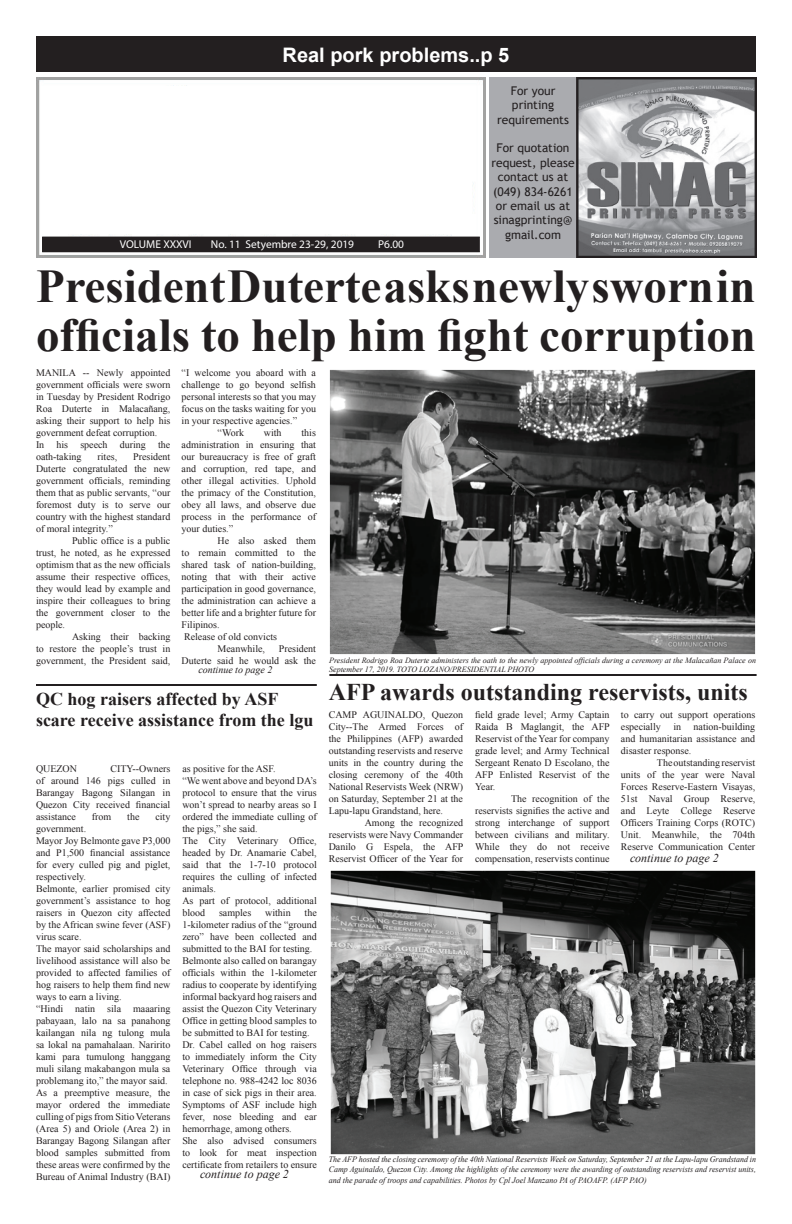
<style>
.page{position:relative;width:792px;height:1224px;background:#fff}
.page>*{position:absolute;margin:0;border:0;box-sizing:border-box;transform-origin:0 0}
.t1{font:700 47px/49px "Times New Roman";color:#231f20}
.t2{font:700 24px "Times New Roman";color:#231f20}
.t3{font:700 20px "Arial";color:#fff}
.t4{font:700 18px/21px "Times New Roman";color:#231f20}
.t5{font:12px/14.4px "Trebuchet MS";color:#231f20;text-align:center}
.t6{font:italic 12px "Times New Roman";color:#231f20}
.t7{font:11.4px "Myriad Pro";color:#fff}
.t8{font:10px/12px "Times New Roman";color:#231f20;text-align:justify}
.t9{font:italic 10px "Times New Roman";color:#231f20}
.t10{font:italic 8.4px/10.5px "Times New Roman";color:#231f20;text-align:justify;scale:.95 1}
.t11{font:italic 8px/9px "Times New Roman";color:#231f20}
</style>
<div class="page">
<img style="left:36px;top:78px;width:450px;height:180px">
<div style="left:43px;top:237px;width:436px;height:15px;background:#231f20"></div>
<img style="left:490px;top:78px;width:267px;height:180px">
<div style="left:36px;top:36px;width:720px;height:36px;background:#231f20"></div>
<hr style="left:36px;top:684px;width:281px;height:2px;background:#231f20">
<hr style="left:329px;top:674px;width:428px;height:2px;background:#231f20">
<div style="left:42px;top:86px;width:430px;height:148px;background:#fff"></div>
<img style="left:330px;top:871px;width:426px;height:284px">
<img style="left:330px;top:370px;width:426px;height:284px">
<h3 class="t3" style="left:283px;top:41px;width:228px">Real pork problems..p 5</h3>
<p class="t5" style="left:497px;top:83px;width:73px">For your printing requirements</p>
<p class="t5" style="left:491px;top:141px;width:85px">For quotation request, please contact us at (049) 834-6261 or email us at sinagprinting@ gmail.com</p>
<p class="t7" style="left:120px;top:237px;width:73px">VOLUME XXXVI</p>
<p class="t7" style="left:211px;top:237px;width:145px">No. 11 Setyembre 23-29, 2019</p>
<p class="t7" style="left:378px;top:237px;width:27px">P6.00</p>
<h1 class="t1" style="left:36px;top:260px;width:722px">President Duterte asks newly sworn in officials to help him fight corruption</h1>
<p class="t8" style="left:36px;top:366px;width:136px;text-align:left">MANILA -- Newly appointed government officials were sworn in Tuesday by President Rodrigo<br>Roa Duterte in Malacañang, asking their support to help his government defeat corruption.<br>In his speech during the oath-taking</p>
<p class="t8" style="left:182px;top:366px;width:136px">“I welcome you aboard with a</p>
<p class="t8" style="left:182px;top:378px;width:136px">challenge to go beyond selfish</p>
<p class="t8" style="left:182px;top:390px;width:136px">personal interests so that you may</p>
<p class="t8" style="left:182px;top:402px;width:136px">focus on the tasks waiting for you</p>
<p class="t8" style="left:182px;top:414px;width:117px">in your respective agencies.”</p>
<p class="t8" style="left:218px;top:426px;width:28px">“Work</p>
<p class="t8" style="left:264px;top:426px;width:19px">with</p>
<p class="t8" style="left:182px;top:426px;width:136px;text-indent:120px">this administration in ensuring that our bureaucracy is free of graft and corruption, red tape, and other illegal activities. Uphold the primacy of the Constitution, obey all laws, and observe due process in the performance of your duties.”</p>
<p class="t8" style="left:218px;top:534px;width:100px">He also asked them</p>
<p class="t8" style="left:182px;top:546px;width:136px">to remain committed to the</p>
<p class="t8" style="left:182px;top:558px;width:136px">shared task of nation-building,</p>
<p class="t8" style="left:182px;top:570px;width:136px">noting that with their active</p>
<p class="t8" style="left:182px;top:582px;width:136px">participation in good governance,</p>
<p class="t8" style="left:182px;top:594px;width:136px">the administration can achieve a</p>
<p class="t8" style="left:182px;top:606px;width:136px">better life and a brighter future for</p>
<p class="t8" style="left:182px;top:618px;width:40px">Filipinos.</p>
<p class="t8" style="left:184px;top:630px;width:95px">Release of old convicts</p>
<p class="t8" style="left:218px;top:642px;width:49px">Meanwhile,</p>
<p class="t8" style="left:36px;top:450px;width:136px;text-indent:97px">President Duterte congratulated the new government officials, reminding them that as public servants, “our foremost duty is to serve our country with the highest standard of moral integrity.”</p>
<p class="t8" style="left:36px;top:534px;width:136px;text-indent:36px">Public office is a public trust, he noted, as he expressed optimism that as the new officials assume their respective offices, they would lead by example and inspire their colleagues to bring the government closer to the people.</p>
<p class="t8" style="left:36px;top:630px;width:136px;text-indent:36px">Asking their backing to restore the people’s trust in government, the President said,</p>
<p class="t8" style="left:98px;top:450px;width:21px">rites,</p>
<p class="t8" style="left:182px;top:642px;width:136px;text-align:right">President<br>Duterte said he would ask the</p>
<p class="t11" style="left:329px;top:655px;width:428px">President Rodrigo Roa Duterte administers the oath to the newly appointed officials during a ceremony at the Malacañan Palace on<br>September 17, 2019. TOTO LOZANO/PRESIDENTIAL PHOTO</p>
<p class="t9" style="left:198px;top:663px;width:76px">continue to page 2</p>
<h3 class="t4" style="left:36px;top:688px;width:279px">QC hog raisers affected by ASF scare receive assistance from the lgu</h3>
<p class="t8" style="left:36px;top:762px;width:136px;text-indent:74px">CITY--Owners of around 146 pigs culled in Barangay Bagong Silangan in Quezon City received financial assistance</p>
<p class="t8" style="left:36px;top:762px;width:43px">QUEZON</p>
<p class="t8" style="left:92px;top:810px;width:21px">from</p>
<p class="t8" style="left:127px;top:810px;width:14px">the</p>
<p class="t8" style="left:155px;top:810px;width:16px">city</p>
<p class="t8" style="left:36px;top:822px;width:136px;text-align:left">government.<br>Mayor Joy Belmonte gave P3,000 and P1,500 financial assistance for every culled pig and piglet, respectively.<br>Belmonte, earlier promised city government’s assistance to hog raisers in Quezon city affected by the African swine fever (ASF) virus scare.<br>The mayor said scholarships and livelihood assistance will also be provided to affected families of hog raisers to help them find new ways to earn a living.<br>“Hindi natin sila maaaring pabayaan, lalo na sa panahong kailangan nila ng tulong mula sa lokal na pamahalaan. Naririto kami para tumulong hanggang muli silang makabangon mula sa problemang ito,” the mayor said.<br>As a preemptive measure, the mayor ordered the immediate culling of pigs from Sitio Veterans (Area 5) and Oriole (Area 2) in<br>Barangay Bagong Silangan after blood samples submitted from these areas were confirmed by the<br>Bureau of Animal Industry (BAI)</p>
<p class="t8" style="left:182px;top:762px;width:136px;text-align:left">as positive for the ASF.<br>“We went above and beyond DA’s protocol to ensure that the virus won’t spread to nearby areas so I ordered the immediate culling of the pigs,” she said.<br>The City Veterinary Office, headed by Dr. Anamarie Cabel, said that the 1-7-10 protocol requires the culling of infected animals.<br>As part of protocol, additional blood</p>
<p class="t8" style="left:182px;top:906px;width:136px;text-align:left;text-indent:122px">the<br>1-kilometer radius of the “ground zero” have been collected and submitted to the BAI for testing.<br>Belmonte also called on barangay officials within the 1-kilometer radius to cooperate by identifying informal backyard hog raisers and assist the Quezon City Veterinary<br>Office in getting blood samples to be submitted to BAI for testing.<br>Dr. Cabel called on hog raisers to immediately inform the City<br>Veterinary Office through via telephone no. 988-4242 loc 8036 in case of sick pigs in their area.<br>Symptoms of ASF include high fever, nose bleeding and ear hemorrhage, among others.<br>She also advised consumers to look for meat inspection certificate from retailers to ensure</p>
<p class="t8" style="left:219px;top:906px;width:34px">samples</p>
<p class="t8" style="left:265px;top:906px;width:27px">within</p>
<p class="t6" style="left:200px;top:1166px;width:90px">continue to page 2</p>
<h2 class="t2" style="left:329px;top:676px;width:420px">AFP awards outstanding reservists, units</h2>
<p class="t8" style="left:475px;top:708px;width:136px">field grade level; Army Captain Raida B Maglangit, the AFP Reservist of the Year for company grade level; and Army Technical Sergeant Renato D Escolano, the AFP Enlisted Reservist of the Year.</p>
<p class="t8" style="left:475px;top:792px;width:136px;text-indent:36px">The recognition of the reservists signifies the active and strong interchange of support between civilians and military.<br>While they do not receive compensation, reservists continue</p>
<p class="t8" style="left:621px;top:708px;width:136px">to carry out support operations especially in nation-building and humanitarian assistance and disaster response.</p>
<p class="t8" style="left:621px;top:756px;width:136px;text-indent:36px">The outstanding reservist units of the year were Naval Forces Reserve-Eastern Visayas, 51st Naval Group Reserve, and Leyte College Reserve Officers Training Corps (ROTC)<br>Unit. Meanwhile, the 704th Reserve Communication Center</p>
<p class="t8" style="left:329px;top:708px;width:136px">CAMP AGUINALDO, Quezon City--The Armed Forces of the Philippines (AFP) awarded outstanding reservists and reserve units in the country during the closing ceremony of the 40th National Reservists Week (NRW) on Saturday, September 21 at the Lapu-lapu Grandstand, here.</p>
<p class="t8" style="left:329px;top:816px;width:136px;text-indent:36px">Among the recognized reservists were Navy Commander Danilo G Espela, the AFP Reservist Officer of the Year for</p>
<p class="t6" style="left:630px;top:850px;width:90px">continue to page 2</p>
<p class="t10" style="left:329px;top:1154px;width:451px">The AFP hosted the closing ceremony of the 40th National Reservists Week on Saturday, September 21 at the Lapu-lapu Grandstand in Camp Aguinaldo, Quezon City. Among the highlights of the ceremony were the awarding of outstanding reservists and reservist units, and the parade of troops and capabilities. Photos by Cpl Joel Manzano PA of PAOAFP. (AFP PAO)</p>
</div>
